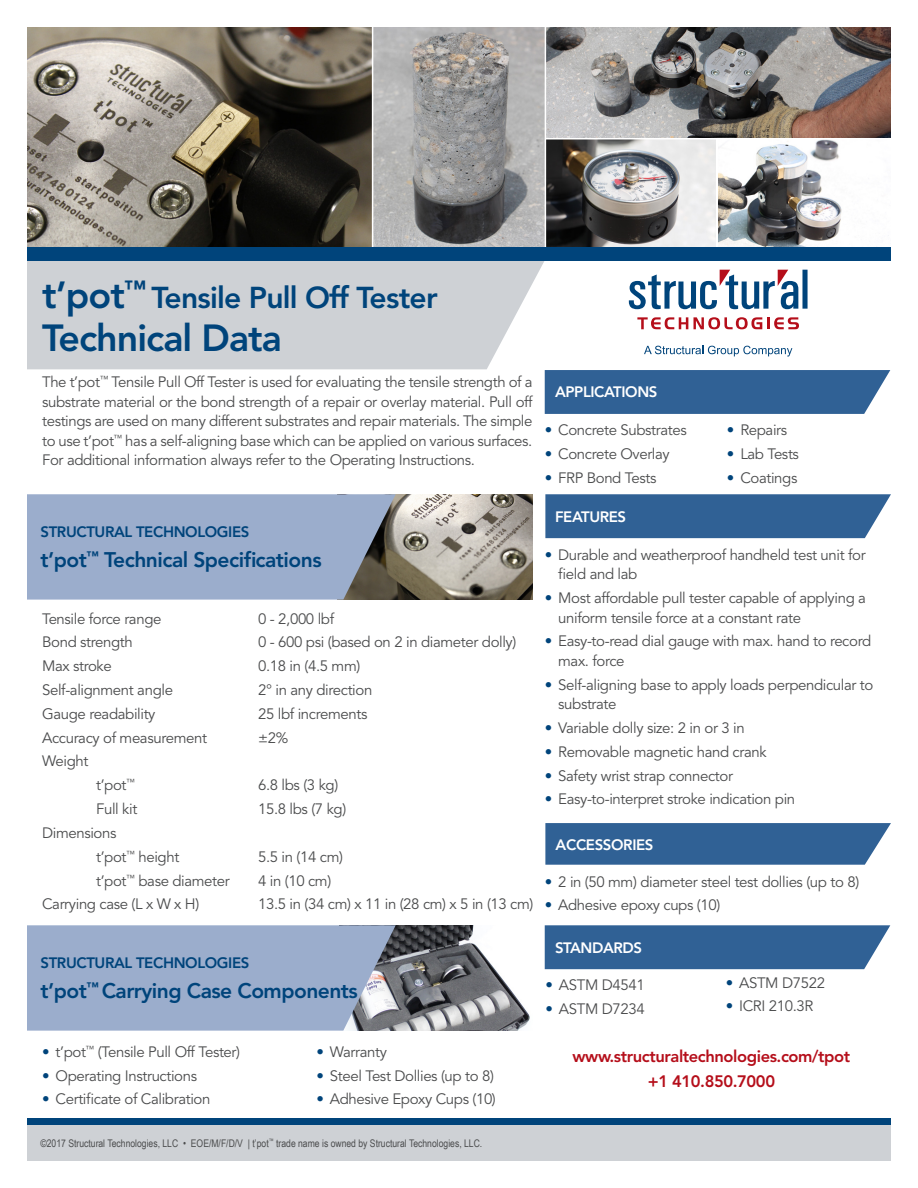
<style>
.page{position:relative;width:918px;height:1188px;background:#fff}
.page>*{position:absolute;margin:0;border:0;box-sizing:border-box;transform-origin:0 0}
.t1{font:800 37.5px "Avenir LT Std";letter-spacing:-.025em;color:#00447b}
.t2{font:800 30px "Avenir LT Std";letter-spacing:-.025em;color:#00447b}
.t3{font:800 21px "Avenir LT Std";letter-spacing:-.025em;color:#00447b}
.t4{font:800 16.5px "Avenir LT Std";letter-spacing:-.025em;color:#b50e1a}
.t5{font:15px/19.5px "Avenir LT Std";letter-spacing:-.025em;color:#4b4c4d}
.t6{font:800 15px "Avenir LT Std";letter-spacing:-.025em;color:#00447b}
.t7{font:800 15px "Avenir LT Std";letter-spacing:-.025em;color:#fff}
.t8{font:10.5px "Arial Narrow";color:#4b4c4d}
.s1{font-size:37.5px}
.s2{color:#00447b}
</style>
<div class="page">
<div style="left:27px;top:1125px;width:864px;height:36px;background:#ced1d5"></div>
<img style="left:27px;top:27px;width:691px;height:221px">
<svg style="left:373px;top:27px;width:172px;height:221px;background:#9c9c9c"></svg>
<svg style="left:546px;top:140px;width:170px;height:108px;background:#8a8989"></svg>
<svg style="left:718px;top:140px;width:173px;height:108px"></svg>
<svg style="left:546px;top:27px;width:345px;height:111px;background:#88827f"></svg>
<div style="left:27px;top:1118px;width:864px;height:7px;background:#00447b"></div>
<hr style="left:372px;top:27px;width:1px;height:221px;background:#fff">
<hr style="left:716px;top:139px;width:1px;height:109px;background:#fff">
<hr style="left:545px;top:27px;width:1px;height:221px;background:#fff">
<hr style="left:545px;top:138px;width:346px;height:2px;background:#fff">
<svg style="left:629px;top:270px;width:179px;height:39px"></svg>
<svg style="left:637px;top:317px;width:51px;height:12px"></svg>
<svg style="left:694px;top:317px;width:105px;height:12px"></svg>
<svg style="left:644px;top:346px;width:148px;height:11px"></svg>
<div style="left:27px;top:261px;width:517px;height:108px;background:#ced1d5"></div>
<img style="left:396px;top:494px;width:136px;height:106px">
<svg style="left:27px;top:494px;width:369px;height:106px;background:#96a7c3"></svg>
<div style="left:545px;top:925px;width:345px;height:44px;background:#306195"></div>
<div style="left:545px;top:494px;width:346px;height:44px;background:#306195"></div>
<div style="left:545px;top:370px;width:345px;height:44px;background:#306195"></div>
<svg style="left:545px;top:823px;width:346px;height:42px;background:#39689a"></svg>
<img style="left:396px;top:925px;width:134px;height:106px">
<svg style="left:27px;top:925px;width:369px;height:106px;background:#9bacc9"></svg>
<div style="left:27px;top:248px;width:864px;height:13px;background:#00447b"></div>
<p class="t2" style="left:42px;top:280px;width:397px"><span class="s1">t’pot</span><sup>™</sup> Tensile Pull Off Tester</p>
<p class="t1" style="left:42px;top:316px;width:241px">Technical Data</p>
<p class="t5" style="left:42px;top:373px;width:492px;text-align:justify">The t’pot<sup>™</sup> Tensile Pull Off Tester is used for evaluating the tensile strength of a substrate material or the bond strength of a repair or overlay material. Pull off testings are used on many different substrates and repair materials. The simple to use t’pot<sup>™</sup> has a self-aligning base which can be applied on various surfaces.<br>For additional information always refer to the Operating Instructions.</p>
<p class="t6" style="left:40px;top:523px;width:210px">STRUCTURAL TECHNOLOGIES</p>
<p class="t3" style="left:40px;top:547px;width:283px">t’pot<sup>™</sup> Technical Specifications</p>
<p class="t5" style="left:42px;top:609px;width:121px">Tensile force range</p>
<p class="t5" style="left:258px;top:609px;width:78px">0 - 2,000 lbf</p>
<p class="t5" style="left:42px;top:633px;width:92px">Bond strength</p>
<p class="t5" style="left:258px;top:633px;width:260px">0 - 600 psi (based on 2 in diameter dolly)</p>
<p class="t5" style="left:42px;top:657px;width:71px">Max stroke</p>
<p class="t5" style="left:258px;top:657px;width:104px">0.18 in (4.5 mm)</p>
<p class="t5" style="left:42px;top:680px;width:132px">Self-alignment angle</p>
<p class="t5" style="left:258px;top:680px;width:116px">2° in any direction</p>
<p class="t5" style="left:42px;top:704px;width:115px">Gauge readability</p>
<p class="t5" style="left:258px;top:704px;width:111px">25 lbf increments</p>
<p class="t5" style="left:42px;top:728px;width:166px">Accuracy of measurement</p>
<p class="t5" style="left:258px;top:728px;width:32px">±2%</p>
<p class="t5" style="left:42px;top:752px;width:48px">Weight</p>
<p class="t5" style="left:96px;top:776px;width:40px">t’pot<sup>™</sup></p>
<p class="t5" style="left:258px;top:776px;width:82px">6.8 lbs (3 kg)</p>
<p class="t5" style="left:96px;top:800px;width:43px">Full kit</p>
<p class="t5" style="left:258px;top:800px;width:90px">15.8 lbs (7 kg)</p>
<p class="t5" style="left:42px;top:823px;width:76px">Dimensions</p>
<p class="t5" style="left:96px;top:847px;width:85px">t’pot<sup>™</sup> height</p>
<p class="t5" style="left:258px;top:847px;width:86px">5.5 in (14 cm)</p>
<p class="t5" style="left:96px;top:871px;width:135px">t’pot<sup>™</sup> base diameter</p>
<p class="t5" style="left:258px;top:871px;width:75px">4 in (10 cm)</p>
<p class="t5" style="left:42px;top:895px;width:159px">Carrying case (L x W x H)</p>
<p class="t5" style="left:258px;top:895px;width:277px">13.5 in (34 cm) x 11 in (28 cm) x 5 in (13 cm)</p>
<p class="t6" style="left:40px;top:954px;width:210px">STRUCTURAL TECHNOLOGIES</p>
<p class="t3" style="left:40px;top:978px;width:319px">t’pot<sup>™</sup> Carrying Case Components</p>
<p class="t5" style="left:42px;top:1042px;width:199px"><span class="s2">•</span> t’pot<sup>™</sup> (Tensile Pull Off Tester)</p>
<p class="t5" style="left:42px;top:1066px;width:157px"><span class="s2">•</span> Operating Instructions</p>
<p class="t5" style="left:42px;top:1090px;width:170px"><span class="s2">•</span> Certificate of Calibration</p>
<p class="t5" style="left:316px;top:1042px;width:72px"><span class="s2">•</span> Warranty</p>
<p class="t5" style="left:316px;top:1066px;width:179px"><span class="s2">•</span> Steel Test Dollies (up to 8)</p>
<p class="t5" style="left:316px;top:1090px;width:181px"><span class="s2">•</span> Adhesive Epoxy Cups (10)</p>
<p class="t8" style="left:40px;top:1135px;width:443px">©2017 Structural Technologies, LLC • EOE/M/F/D/V | t’pot<sup>™</sup> trade name is owned by Structural Technologies, LLC.</p>
<p class="t7" style="left:555px;top:383px;width:104px">APPLICATIONS</p>
<p class="t5" style="left:545px;top:421px;width:144px"><span class="s2">•</span> Concrete Substrates</p>
<p class="t5" style="left:545px;top:445px;width:127px"><span class="s2">•</span> Concrete Overlay</p>
<p class="t5" style="left:545px;top:469px;width:113px"><span class="s2">•</span> FRP Bond Tests</p>
<p class="t7" style="left:555px;top:508px;width:73px">FEATURES</p>
<p class="t5" style="left:727px;top:421px;width:62px"><span class="s2">•</span> Repairs</p>
<p class="t5" style="left:727px;top:445px;width:74px"><span class="s2">•</span> Lab Tests</p>
<p class="t5" style="left:727px;top:469px;width:72px"><span class="s2">•</span> Coatings</p>
<p class="t5" style="left:558px;top:545px;width:309px;text-indent:-14px"><span class="s2">•</span> Durable and weatherproof handheld test unit for field and lab</p>
<p class="t5" style="left:558px;top:589px;width:309px;text-indent:-14px"><span class="s2">•</span> Most affordable pull tester capable of applying a uniform tensile force at a constant rate</p>
<p class="t5" style="left:558px;top:632px;width:314px;text-indent:-14px"><span class="s2">•</span> Easy-to-read dial gauge with max. hand to record max. force</p>
<p class="t5" style="left:558px;top:675px;width:317px;text-indent:-14px"><span class="s2">•</span> Self-aligning base to apply loads perpendicular to substrate</p>
<p class="t5" style="left:545px;top:718px;width:202px"><span class="s2">•</span> Variable dolly size: 2 in or 3 in</p>
<p class="t5" style="left:545px;top:742px;width:223px"><span class="s2">•</span> Removable magnetic hand crank</p>
<p class="t5" style="left:545px;top:766px;width:190px"><span class="s2">•</span> Safety wrist strap connector</p>
<p class="t5" style="left:545px;top:790px;width:252px"><span class="s2">•</span> Easy-to-interpret stroke indication pin</p>
<p class="t7" style="left:556px;top:835px;width:99px">ACCESSORIES</p>
<p class="t5" style="left:545px;top:872px;width:316px"><span class="s2">•</span> 2 in (50 mm) diameter steel test dollies (up to 8)</p>
<p class="t5" style="left:545px;top:896px;width:177px"><span class="s2">•</span> Adhesive epoxy cups (10)</p>
<p class="t7" style="left:555px;top:939px;width:89px">STANDARDS</p>
<p class="t5" style="left:545px;top:976px;width:101px"><span class="s2">•</span> ASTM D4541</p>
<p class="t5" style="left:545px;top:999px;width:101px"><span class="s2">•</span> ASTM D7234</p>
<p class="t5" style="left:726px;top:973px;width:101px"><span class="s2">•</span> ASTM D7522</p>
<p class="t5" style="left:726px;top:997px;width:89px"><span class="s2">•</span> ICRI 210.3R</p>
<p class="t4" style="left:573px;top:1046px;width:279px">www.structuraltechnologies.com/tpot</p>
<p class="t4" style="left:648px;top:1071px;width:129px">+1 410.850.7000</p>
</div>
